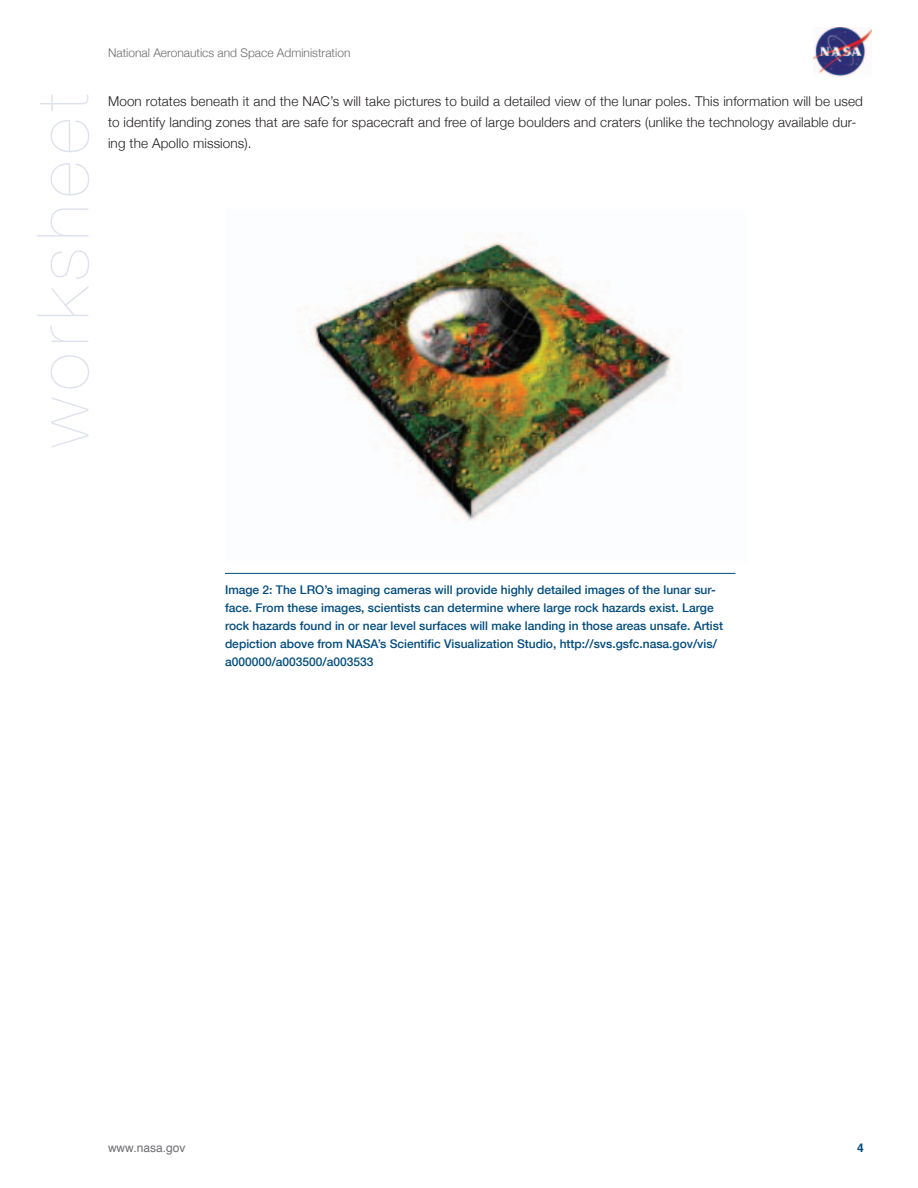
<style>
.page{position:relative;width:918px;height:1188px;background:#fff}
.page>*{position:absolute;margin:0;border:0;box-sizing:border-box;transform-origin:0 0}
.t1{font:200 72px "Helvetica Neue";letter-spacing:.1em;color:#dee2ec}
.text_space_after{font:300 13.5px/21px "Helvetica Neue";letter-spacing:.01em;color:#231f20}
.t2{font:500 12px/18px "Helvetica Neue";color:#024c7f}
.t3{font:300 12px "Helvetica Neue";color:#6c6d70}
.t4{font:12px "Helvetica";color:#6c6d70}
.t5{font:700 12px "Helvetica";color:#024c7f}
</style>
<div class="page">
<img style="left:814px;top:27px;width:57px;height:49px">
<img style="left:298px;top:242px;width:375px;height:280px">
<hr style="left:225px;top:573px;width:510px;height:1px;background:#024c7f">
<p class="t3" style="left:108px;top:43px;width:244px">National Aeronautics and Space Administration</p>
<h1 class="t1" style="left:7px;top:447px;width:355px;rotate:-90deg">worksheet</h1>
<p class="text_space_after" style="left:108px;top:90px;width:756px">Moon rotates beneath it and the NAC’s will take pictures to build a detailed view of the lunar poles. This information will be used to identify landing zones that are safe for spacecraft and free of large boulders and craters (unlike the technology available dur&shy;ing the Apollo missions).</p>
<p class="t2" style="left:225px;top:580px;width:500px">Image 2: The LRO’s imaging cameras will provide highly detailed images of the lunar sur&shy;face. From these images, scientists can determine where large rock hazards exist. Large rock hazards found in or near level surfaces will make landing in those areas unsafe. Artist depiction above from NASA’s Scientific Visualization Studio, http://svs.gsfc.nasa.gov/vis/ a000000/a003500/a003533</p>
<p class="t4" style="left:108px;top:1139px;width:79px">www.nasa.gov</p>
<p class="t5" style="left:857px;top:1138px;width:8px">4</p>
</div>
